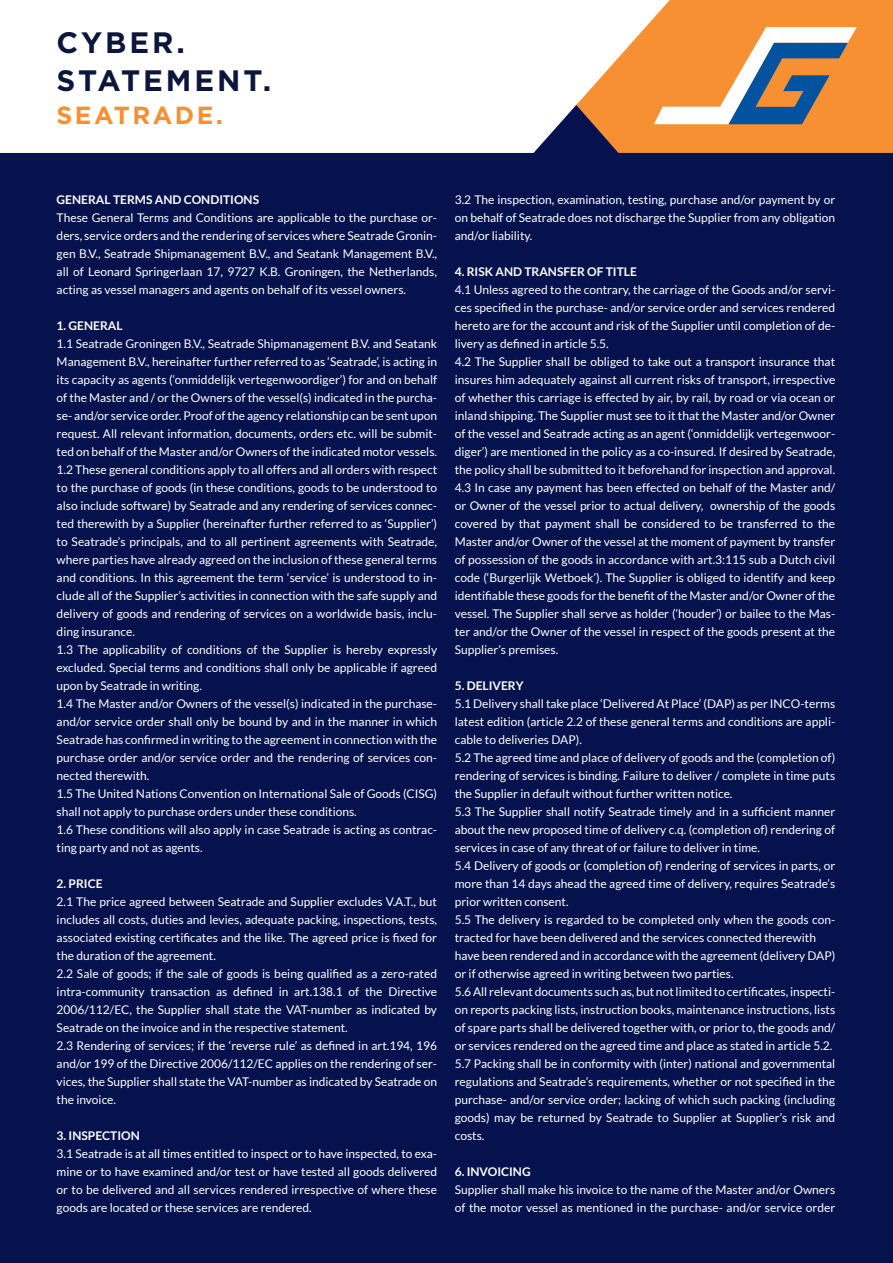
<style>
.page{position:relative;width:893px;height:1263px;background:#05124d}
.page>*{position:absolute;margin:0;border:0;box-sizing:border-box;transform-origin:0 0}
.t1{font:700 29.55px "Gotham";letter-spacing:.1em;color:#0b163a}
.t2{font:700 24.75px "Gotham";letter-spacing:.1em;color:#f69032}
.t3{font:12px/18px "Lato";color:#fff;text-align:justify}
.t4{font:700 12px "Lato";color:#fff}
</style>
<div class="page">
<div style="left:670px;top:0;width:223px;height:153px;background:#f69032"></div>
<svg style="left:0;top:0;width:670px;height:153px;background:#f9f2ed"></svg>
<svg style="left:654px;top:27px;width:203px;height:97px;background:#c49870"></svg>
<p class="t1" style="left:57px;top:23px;width:130px">CYBER.</p>
<p class="t1" style="left:57px;top:61px;width:216px">STATEMENT.</p>
<p class="t2" style="left:57px;top:99px;width:168px">SEATRADE.</p>
<p class="t4" style="left:57px;top:193px;width:204px">GENERAL TERMS AND CONDITIONS</p>
<p class="t3" style="left:57px;top:209px;width:382px">These General Terms and Conditions are applicable to the purchase or&shy;ders, service orders and the rendering of services where Seatrade Gronin&shy;gen B.V., Seatrade Shipmanagement B.V., and Seatank Management B.V., all of Leonard Springerlaan 17, 9727 K.B. Groningen, the Netherlands, acting as vessel managers and agents on behalf of its vessel owners.</p>
<p class="t4" style="left:57px;top:319px;width:68px">1. GENERAL</p>
<p class="t3" style="left:57px;top:335px;width:382px">1.1 Seatrade Groningen B.V., Seatrade Shipmanagement B.V. and Seatank Management B.V., hereinafter further referred to as ‘Seatrade’, is acting in its capacity as agents (‘onmiddelijk vertegenwoordiger’) for and on behalf of the Master and / or the Owners of the vessel(s) indicated in the purcha&shy;se- and/or service order. Proof of the agency relationship can be sent upon request. All relevant information, documents, orders etc. will be submit&shy;ted on behalf of the Master and/or Owners of the indicated motor vessels.</p>
<p class="t3" style="left:57px;top:461px;width:382px">1.2 These general conditions apply to all offers and all orders with respect to the purchase of goods (in these conditions, goods to be understood to also include software) by Seatrade and any rendering of services connec&shy;ted therewith by a Supplier (hereinafter further referred to as ‘Supplier’) to Seatrade’s principals, and to all pertinent agreements with Seatrade, where parties have already agreed on the inclusion of these general terms and conditions. In this agreement the term ‘service’ is understood to in&shy;clude all of the Supplier’s activities in connection with the safe supply and delivery of goods and rendering of services on a worldwide basis, inclu&shy;ding insurance.</p>
<p class="t3" style="left:57px;top:641px;width:382px">1.3 The applicability of conditions of the Supplier is hereby expressly excluded. Special terms and conditions shall only be applicable if agreed upon by Seatrade in writing.</p>
<p class="t3" style="left:57px;top:695px;width:382px">1.4 The Master and/or Owners of the vessel(s) indicated in the purchase&shy;and/or service order shall only be bound by and in the manner in which Seatrade has confirmed in writing to the agreement in connection with the purchase order and/or service order and the rendering of services con&shy;nected therewith.</p>
<p class="t3" style="left:57px;top:785px;width:382px">1.5 The United Nations Convention on International Sale of Goods (CISG) shall not apply to purchase orders under these conditions.</p>
<p class="t3" style="left:57px;top:821px;width:382px">1.6 These conditions will also apply in case Seatrade is acting as contrac&shy;ting party and not as agents.</p>
<p class="t4" style="left:57px;top:877px;width:48px">2. PRICE</p>
<p class="t3" style="left:57px;top:893px;width:382px">2.1 The price agreed between Seatrade and Supplier excludes V.A.T., but includes all costs, duties and levies, adequate packing, inspections, tests, associated existing certificates and the like. The agreed price is fixed for the duration of the agreement.</p>
<p class="t3" style="left:57px;top:965px;width:382px">2.2 Sale of goods; if the sale of goods is being qualified as a zero-rated intra-community transaction as defined in art.138.1 of the Directive 2006/112/EC, the Supplier shall state the VAT-number as indicated by Seatrade on the invoice and in the respective statement.</p>
<p class="t3" style="left:57px;top:1037px;width:382px">2.3 Rendering of services; if the ‘reverse rule’ as defined in art.194, 196 and/or 199 of the Directive 2006/112/EC applies on the rendering of ser&shy;vices, the Supplier shall state the VAT-number as indicated by Seatrade on the invoice.</p>
<p class="t4" style="left:57px;top:1129px;width:85px">3. INSPECTION</p>
<p class="t3" style="left:57px;top:1145px;width:382px">3.1 Seatrade is at all times entitled to inspect or to have inspected, to exa&shy;mine or to have examined and/or test or have tested all goods delivered or to be delivered and all services rendered irrespective of where these goods are located or these services are rendered.</p>
<p class="t3" style="left:455px;top:191px;width:382px">3.2 The inspection, examination, testing, purchase and/or payment by or on behalf of Seatrade does not discharge the Supplier from any obligation and/or liability.</p>
<p class="t4" style="left:455px;top:265px;width:184px">4. RISK AND TRANSFER OF TITLE</p>
<p class="t3" style="left:455px;top:281px;width:382px">4.1 Unless agreed to the contrary, the carriage of the Goods and/or servi&shy;ces specified in the purchase- and/or service order and services rendered hereto are for the account and risk of the Supplier until completion of de&shy;livery as defined in article 5.5.</p>
<p class="t3" style="left:455px;top:353px;width:382px">4.2 The Supplier shall be obliged to take out a transport insurance that insures him adequately against all current risks of transport, irrespective of whether this carriage is effected by air, by rail, by road or via ocean or inland shipping. The Supplier must see to it that the Master and/or Owner of the vessel and Seatrade acting as an agent (‘onmiddelijk vertegenwoor&shy;diger’) are mentioned in the policy as a co-insured. If desired by Seatrade, the policy shall be submitted to it beforehand for inspection and approval.</p>
<p class="t3" style="left:455px;top:479px;width:382px">4.3 In case any payment has been effected on behalf of the Master and/ or Owner of the vessel prior to actual delivery, ownership of the goods covered by that payment shall be considered to be transferred to the Master and/or Owner of the vessel at the moment of payment by transfer of possession of the goods in accordance with art.3:115 sub a Dutch civil code (‘Burgerlijk Wetboek’). The Supplier is obliged to identify and keep identifiable these goods for the benefit of the Master and/or Owner of the vessel. The Supplier shall serve as holder (‘houder’) or bailee to the Mas&shy;ter and/or the Owner of the vessel in respect of the goods present at the Supplier’s premises.</p>
<p class="t4" style="left:455px;top:679px;width:70px">5. DELIVERY</p>
<p class="t3" style="left:455px;top:695px;width:382px">5.1 Delivery shall take place ‘Delivered At Place’ (DAP) as per INCO-terms latest edition (article 2.2 of these general terms and conditions are appli&shy;cable to deliveries DAP).</p>
<p class="t3" style="left:455px;top:749px;width:382px">5.2 The agreed time and place of delivery of goods and the (completion of) rendering of services is binding. Failure to deliver / complete in time puts the Supplier in default without further written notice.</p>
<p class="t3" style="left:455px;top:803px;width:382px">5.3 The Supplier shall notify Seatrade timely and in a sufficient manner about the new proposed time of delivery c.q. (completion of) rendering of services in case of any threat of or failure to deliver in time.</p>
<p class="t3" style="left:455px;top:857px;width:382px">5.4 Delivery of goods or (completion of) rendering of services in parts, or more than 14 days ahead the agreed time of delivery, requires Seatrade’s prior written consent.</p>
<p class="t3" style="left:455px;top:911px;width:382px">5.5 The delivery is regarded to be completed only when the goods con&shy;tracted for have been delivered and the services connected therewith</p>
<p class="t3" style="left:455px;top:947px;width:382px">have been rendered and in accordance with the agreement (delivery DAP) or if otherwise agreed in writing between two parties.</p>
<p class="t3" style="left:455px;top:983px;width:382px">5.6 All relevant documents such as, but not limited to certificates, inspecti&shy;on reports packing lists, instruction books, maintenance instructions, lists of spare parts shall be delivered together with, or prior to, the goods and/ or services rendered on the agreed time and place as stated in article 5.2.</p>
<p class="t3" style="left:455px;top:1055px;width:382px">5.7 Packing shall be in conformity with (inter) national and governmental regulations and Seatrade’s requirements, whether or not specified in the purchase- and/or service order; lacking of which such packing (including goods) may be returned by Seatrade to Supplier at Supplier’s risk and costs.</p>
<p class="t4" style="left:455px;top:1165px;width:77px">6. INVOICING</p>
<p class="t3" style="left:455px;top:1181px;width:382px">Supplier shall make his invoice to the name of the Master and/or Owners of the motor vessel as mentioned in the purchase- and/or service order</p>
</div>
